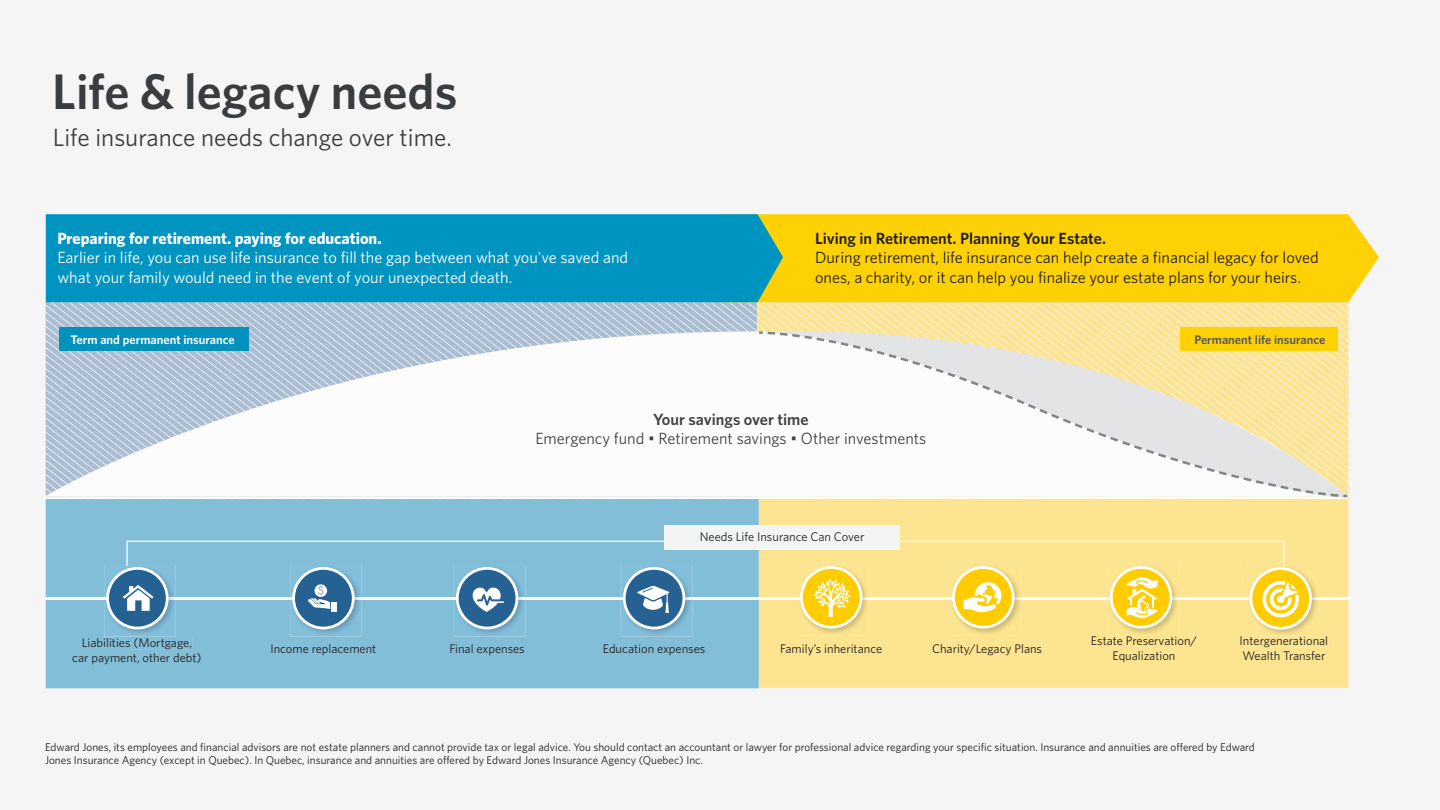
<style>
.page{position:relative;width:1440px;height:810px;background:#f5f5f6}
.page>*{position:absolute;margin:0;border:0;box-sizing:border-box;transform-origin:0 0}
.t1{font:600 50px "Whitney";color:#3a3d3f}
.t2{font:25px "Whitney";color:#3a3d3f}
.t3{font:16.25px/19.5px "Whitney";color:#231f20}
.t4{font:16.25px/19.5px "Whitney";color:#fff}
.t5{font:16.25px "Whitney";color:#414243}
.t6{font:700 16.25px "Whitney";color:#fff}
.t7{font:600 16.25px "Whitney";color:#231f20}
.t8{font:600 16.25px "Whitney";color:#414243}
.t9{font:12.5px/15px "Whitney";color:#231f20;text-align:center}
.t10{font:600 12.5px "Whitney";color:#fff}
.t11{font:600 12.5px "Whitney";color:#57585a}
.t12{font:11.25px/13.5px "Whitney";color:#231f20}
</style>
<div class="page">
<div style="left:759px;top:505px;width:589px;height:92px;background:#fde490"></div>
<div style="left:759px;top:600px;width:589px;height:88px;background:#fde490"></div>
<svg style="left:1241px;top:636px;width:87px;height:12px"></svg>
<div style="left:46px;top:499px;width:713px;height:189px;background:#83bed9"></div>
<div style="left:83px;top:638px;width:47px;height:9px;background:#83bed9"></div>
<div style="left:131px;top:638px;width:61px;height:11px;background:#83bed9"></div>
<div style="left:783px;top:214px;width:596px;height:88px;background:#fed105"></div>
<div style="left:46px;top:214px;width:737px;height:88px;background:#0095c1"></div>
<div style="left:59px;top:328px;width:189px;height:23px;background:#0092bd"></div>
<svg style="left:45px;top:331px;width:476px;height:165px"></svg>
<hr style="left:45px;top:496px;width:1303px;height:3px;background:#fff">
<hr style="left:45px;top:597px;width:1305px;height:3px;background:#fff">
<img style="left:104px;top:565px;width:72px;height:72px">
<img style="left:104px;top:597px;width:72px;height:3px">
<div style="left:108px;top:568px;width:59px;height:60px;background:#266193;border-radius:50%"></div>
<div style="left:106px;top:567px;width:63px;height:62px;border:3px solid #fff;border-radius:50%"></div>
<svg style="left:123px;top:585px;width:31px;height:26px"></svg>
<img style="left:290px;top:567px;width:72px;height:70px">
<img style="left:290px;top:597px;width:72px;height:3px">
<div style="left:294px;top:568px;width:59px;height:60px;background:#266193;border-radius:50%"></div>
<div style="left:292px;top:567px;width:63px;height:62px;border:3px solid #fff;border-radius:50%"></div>
<svg style="left:308px;top:585px;width:22px;height:24px"></svg>
<div style="left:331px;top:603px;width:5px;height:9px;background:#fff"></div>
<img style="left:454px;top:567px;width:71px;height:70px">
<img style="left:454px;top:597px;width:71px;height:3px">
<div style="left:457px;top:568px;width:60px;height:60px;background:#266193;border-radius:50%"></div>
<div style="left:456px;top:567px;width:62px;height:62px;border:3px solid #fff;border-radius:50%"></div>
<svg style="left:473px;top:587px;width:31px;height:25px"></svg>
<img style="left:621px;top:567px;width:71px;height:70px">
<img style="left:621px;top:597px;width:71px;height:3px">
<div style="left:624px;top:568px;width:60px;height:60px;background:#266193;border-radius:50%"></div>
<div style="left:623px;top:567px;width:62px;height:62px;border:3px solid #fff;border-radius:50%"></div>
<svg style="left:637px;top:586px;width:33px;height:27px"></svg>
<img style="left:798px;top:564px;width:72px;height:72px">
<img style="left:798px;top:597px;width:72px;height:3px">
<svg style="left:801px;top:568px;width:60px;height:59px"></svg>
<div style="left:800px;top:566px;width:62px;height:63px;border:3px solid #fff;border-radius:50%"></div>
<svg style="left:813px;top:579px;width:38px;height:38px"></svg>
<img style="left:950px;top:564px;width:72px;height:72px">
<img style="left:950px;top:597px;width:72px;height:3px">
<div style="left:953px;top:568px;width:60px;height:59px;background:#fc0;border-radius:50%"></div>
<div style="left:952px;top:566px;width:63px;height:63px;border:3px solid #fff;border-radius:50%"></div>
<svg style="left:964px;top:582px;width:38px;height:30px"></svg>
<img style="left:1247px;top:565px;width:72px;height:72px">
<img style="left:1247px;top:597px;width:72px;height:3px">
<svg style="left:1251px;top:569px;width:60px;height:59px"></svg>
<div style="left:1250px;top:567px;width:62px;height:63px;border:3px solid #fff;border-radius:50%"></div>
<svg style="left:1263px;top:581px;width:36px;height:36px"></svg>
<img style="left:1108px;top:564px;width:71px;height:72px">
<img style="left:1108px;top:597px;width:71px;height:3px">
<div style="left:1111px;top:568px;width:60px;height:59px;background:#fc0;border-radius:50%"></div>
<div style="left:1110px;top:566px;width:62px;height:63px;border:3px solid #fff;border-radius:50%"></div>
<svg style="left:1126px;top:577px;width:32px;height:41px"></svg>
<div style="left:126px;top:541px;width:1158px;height:26px;border:1px solid #fff"></div>
<div style="left:664px;top:525px;width:236px;height:25px;background:#f3f4f4"></div>
<svg style="left:759px;top:306px;width:590px;height:199px;background:#fde79f"></svg>
<svg style="left:521px;top:302px;width:508px;height:195px"></svg>
<svg style="left:1037px;top:302px;width:311px;height:28px;background:#fce394"></svg>
<svg style="left:757px;top:330px;width:592px;height:168px"></svg>
<h1 class="t1" style="left:52px;top:61px;width:407px">Life &amp; legacy needs</h1>
<h2 class="t2" style="left:53px;top:122px;width:401px">Life insurance needs change over time.</h2>
<h3 class="t6" style="left:57px;top:228px;width:326px">Preparing for retirement. paying for education.</h3>
<h3 class="t4" style="left:57px;top:247px;width:572px">Earlier in life, you can use life insurance to fill the gap between what you've saved and what your family would need in the event of your unexpected death.</h3>
<h3 class="t7" style="left:815px;top:228px;width:292px">Living in Retirement. Planning Your Estate.</h3>
<h3 class="t3" style="left:815px;top:247px;width:505px">During retirement, life insurance can help create a financial legacy for loved ones, a charity, or it can help you finalize your estate plans for your heirs.</h3>
<p class="t10" style="left:71px;top:332px;width:166px">Term and permanent insurance</p>
<p class="t11" style="left:1194px;top:332px;width:133px">Permanent life insurance</p>
<h3 class="t8" style="left:653px;top:409px;width:157px">Your savings over time</h3>
<h3 class="t5" style="left:535px;top:429px;width:392px">Emergency fund • Retirement savings • Other investments</h3>
<p class="t9" style="left:700px;top:529px;width:166px">Needs Life Insurance Can Cover</p>
<p class="t9" style="left:72px;top:635px;width:131px">Liabilities (Mortgage, car payment, other debt)</p>
<p class="t9" style="left:270px;top:641px;width:108px">Income replacement</p>
<p class="t9" style="left:449px;top:641px;width:77px">Final expenses</p>
<p class="t9" style="left:603px;top:641px;width:104px">Education expenses</p>
<p class="t9" style="left:780px;top:641px;width:104px">Family’s inheritance</p>
<p class="t9" style="left:932px;top:641px;width:112px">Charity/Legacy Plans</p>
<p class="t9" style="left:1240px;top:633px;width:90px;text-align:left">Intergenerational<br>Wealth Transfer</p>
<p class="t9" style="left:1091px;top:633px;width:108px">Estate Preservation/<br>Equalization</p>
<p class="t12" style="left:45px;top:740px;width:1211px">Edward Jones, its employees and financial advisors are not estate planners and cannot provide tax or legal advice. You should contact an accountant or lawyer for professional advice regarding your specific situation. Insurance and annuities are offered by Edward<br>Jones Insurance Agency (except in Quebec). In Quebec, insurance and annuities are offered by Edward Jones Insurance Agency (Quebec) Inc.</p>
</div>
